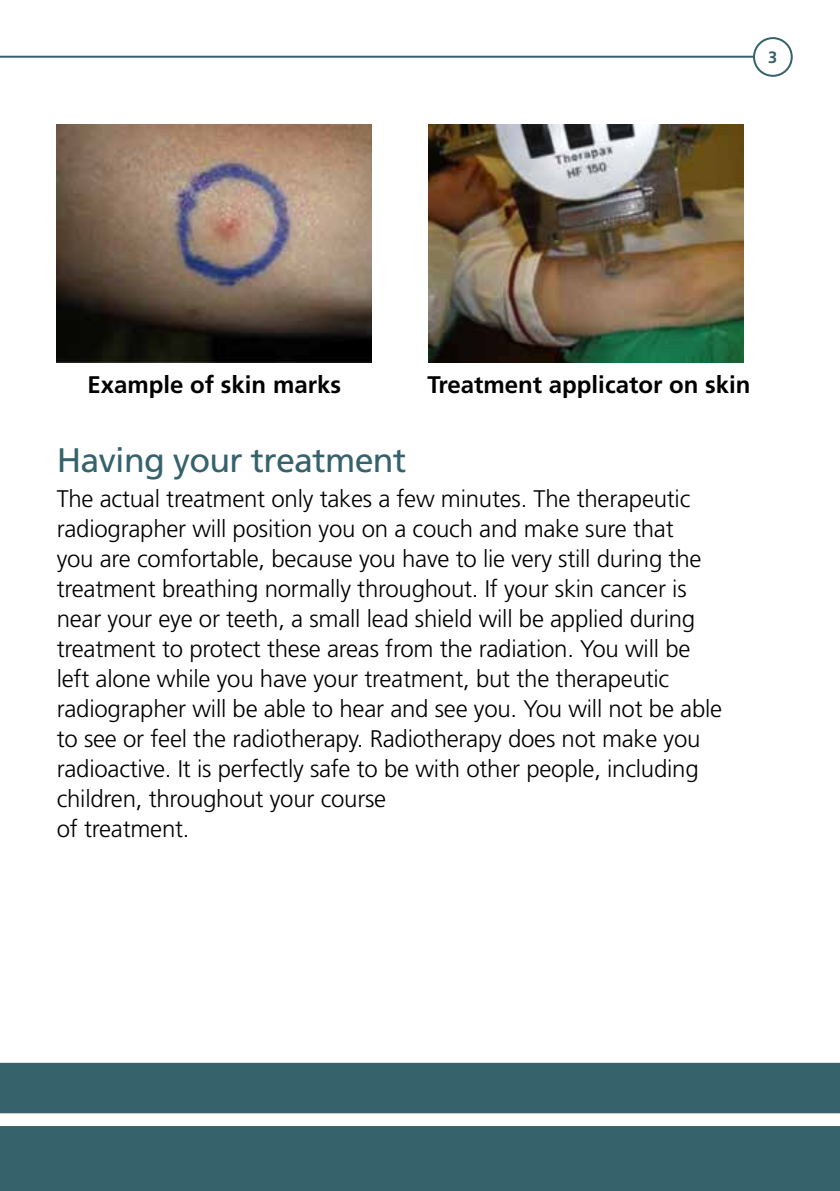
<style>
.page{position:relative;width:840px;height:1191px;background:#fff}
.page>*{position:absolute;margin:0;border:0;box-sizing:border-box;transform-origin:0 0}
.t1{font:34px "Frutiger";letter-spacing:-.02em;color:#35626b}
.t2{font:300 24px/30px "Frutiger";letter-spacing:-.01em;color:#000}
.t3{font:700 24px "Frutiger";color:#000}
.t4{font:700 16.4px "Frutiger";color:#35626b}
</style>
<div class="page">
<div style="left:0;top:1062px;width:839px;height:129px;background:#35626b"></div>
<hr style="left:0;top:56px;width:791px;height:2px;background:#35626b">
<div style="left:753px;top:38px;width:38px;height:38px;background:#fff;border-radius:50%"></div>
<div style="left:752px;top:37px;width:40px;height:40px;border:2px solid #35626b;border-radius:50%"></div>
<svg style="left:0;top:1113px;width:839px;height:13px"></svg>
<img style="left:57px;top:125px;width:314px;height:237px">
<img style="left:428px;top:125px;width:315px;height:237px">
<p class="t4" style="left:767px;top:48px;width:11px">3</p>
<p class="t3" style="left:87px;top:370px;width:255px">Example of skin marks</p>
<p class="t3" style="left:427px;top:370px;width:324px">Treatment applicator on skin</p>
<h1 class="t1" style="left:57px;top:440px;width:351px">Having your treatment</h1>
<p class="t2" style="left:57px;top:484px;width:666px">The actual treatment only takes a few minutes. The therapeutic radiographer will position you on a couch and make sure that<br>you are comfortable, because you have to lie very still during the treatment breathing normally throughout. If your skin cancer is near your eye or teeth, a small lead shield will be applied during treatment to protect these areas from the radiation. You will be left alone while you have your treatment, but the therapeutic radiographer will be able to hear and see you. You will not be able to see or feel the radiotherapy. Radiotherapy does not make you radioactive. It is perfectly safe to be with other people, including children, throughout your course<br>of treatment.</p>
</div>
